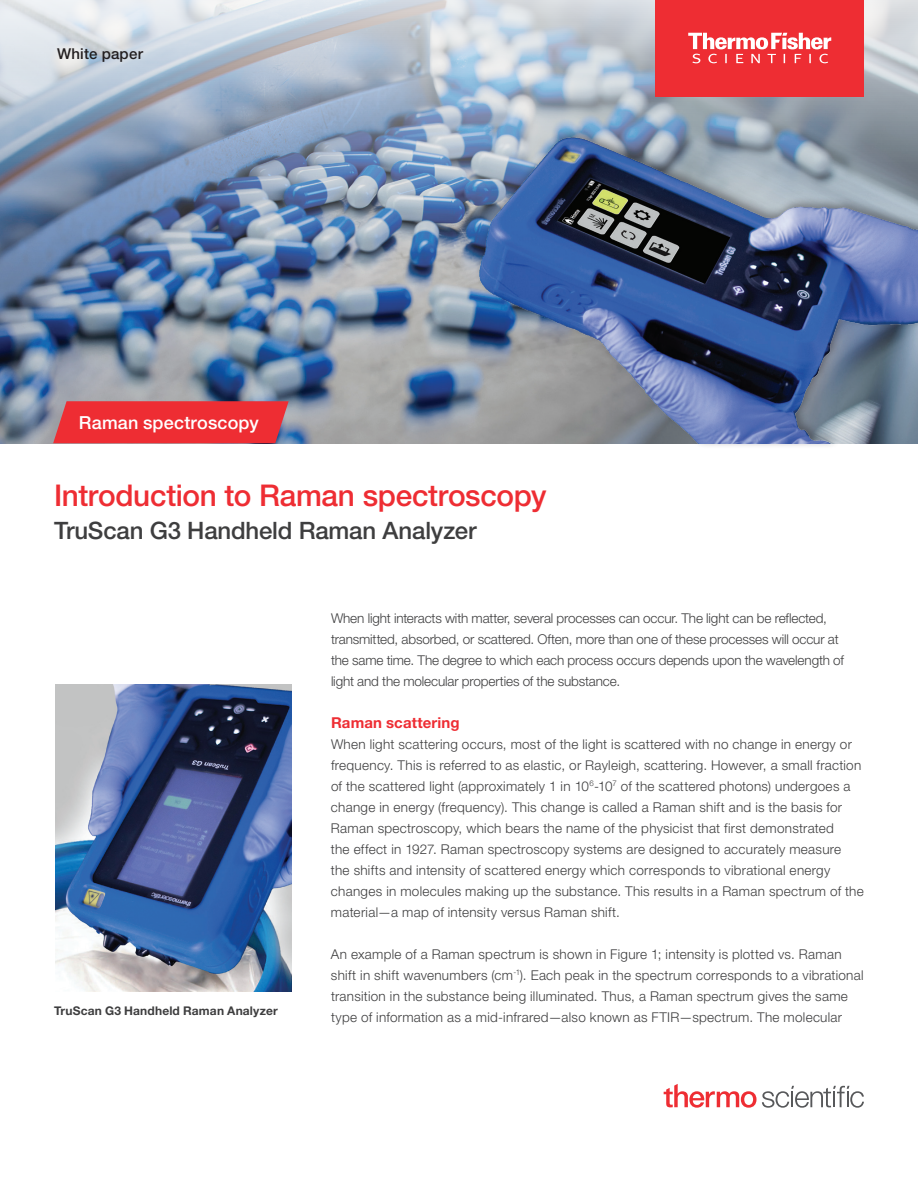
<style>
.page{position:relative;width:918px;height:1188px;background:#fff}
.page>*{position:absolute;margin:0;border:0;box-sizing:border-box;transform-origin:0 0}
.t1{font:500 30px "Helvetica Neue LTW1 G";letter-spacing:-.01em;color:#ee2d33}
.t2{font:500 24px "Helvetica Neue LTW1 G";letter-spacing:-.01em;color:#3e3e3f}
.t3{font:500 18px "Helvetica Neue LTW1 G";letter-spacing:.015em;color:#fff}
.t4{font:700 15px "Helvetica Neue LTW1 G";letter-spacing:.01em;color:#ee2d33}
.t5{font:500 15px "Helvetica Neue LTW1 G";letter-spacing:.015em;color:#231f20}
.t6{font:300 13.5px/21px "Helvetica Neue LTW1 G";letter-spacing:.02em;color:#3e3e3f}
.t7{font:300 13.5px/21px "Helvetica Neue LTW1 G";letter-spacing:-.01em;color:#3e3e3f}
.t8{font:700 12px "Helvetica Neue LTW1 G";letter-spacing:.015em;color:#3e3e3f}
</style>
<div class="page">
<img style="left:0;top:0;width:364px;height:444px">
<svg style="left:53px;top:401px;width:236px;height:42px;background:#e7333a"></svg>
<img style="left:55px;top:684px;width:237px;height:308px">
<img style="left:364px;top:0;width:554px;height:444px">
<svg style="left:664px;top:1084px;width:200px;height:24px"></svg>
<p class="t5" style="left:57px;top:44px;width:87px">White paper</p>
<h3 class="t3" style="left:79px;top:411px;width:182px">Raman spectroscopy</h3>
<h1 class="t1" style="left:54px;top:477px;width:494px">Introduction to Raman spectroscopy</h1>
<h2 class="t2" style="left:54px;top:516px;width:424px">TruScan G3 Handheld Raman Analyzer</h2>
<p class="t8" style="left:54px;top:1003px;width:225px">TruScan G3 Handheld Raman Analyzer</p>
<p class="t7" style="left:331px;top:607px;width:514px">When light interacts with matter, several processes can occur. The light can be reflected, transmitted, absorbed, or scattered. Often, more than one of these processes will occur at the same time. The degree to which each process occurs depends upon the wavelength of light and the molecular properties of the substance.</p>
<p class="t4" style="left:331px;top:713px;width:130px">Raman scattering</p>
<p class="t6" style="left:331px;top:733px;width:534px">When light scattering occurs, most of the light is scattered with no change in energy or frequency. This is referred to as elastic, or Rayleigh, scattering. However, a small fraction of the scattered light (approximately 1 in 10<sup>6</sup>-10<sup>7</sup> of the scattered photons) undergoes a change in energy (frequency). This change is called a Raman shift and is the basis for Raman spectroscopy, which bears the name of the physicist that first demonstrated<br>the effect in 1927. Raman spectroscopy systems are designed to accurately measure<br>the shifts and intensity of scattered energy which corresponds to vibrational energy changes in molecules making up the substance. This results in a Raman spectrum of the material—a map of intensity versus Raman shift.</p>
<p class="t6" style="left:331px;top:943px;width:534px">An example of a Raman spectrum is shown in Figure 1; intensity is plotted vs. Raman shift in shift wavenumbers (cm<sup>-1</sup>). Each peak in the spectrum corresponds to a vibrational transition in the substance being illuminated. Thus, a Raman spectrum gives the same type of information as a mid-infrared—also known as FTIR—spectrum. The molecular</p>
</div>
